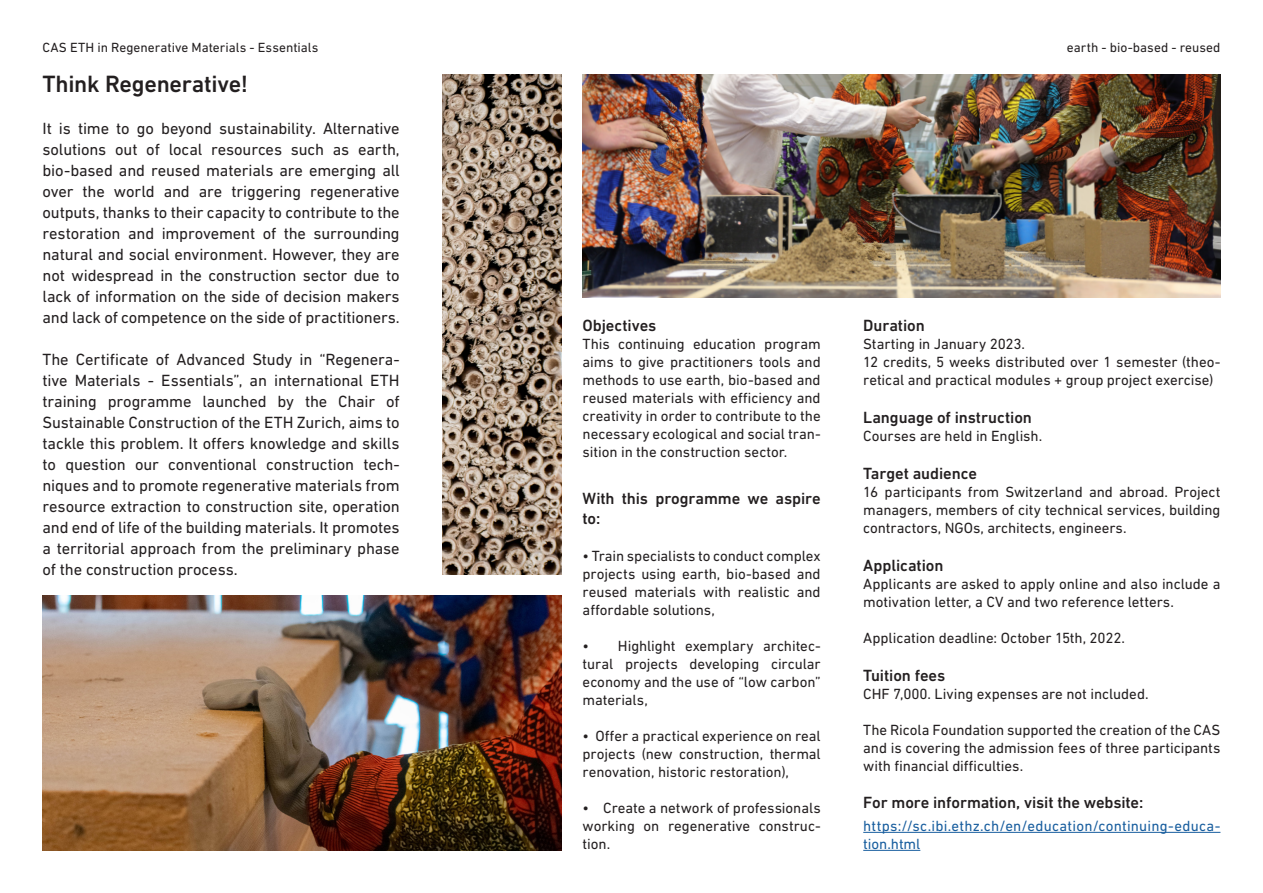
<style>
.page{position:relative;width:1263px;height:893px;background:#fff}
.page>*{position:absolute;margin:0;border:0;box-sizing:border-box;transform-origin:0 0}
.Body-M__DIN_Next_Reg{font:500 24px "DIN Next W1 G";letter-spacing:-.01em;color:#231f20}
.Body-M__DIN_Next_Reg-2{font:16.5px/21px "DIN Next W1 G";letter-spacing:-.005em;color:#231f20;text-align:justify}
.Body-S__DIN_Next_Reg{font:500 16.5px/19.8px "DIN Next W1 G";letter-spacing:-.005em;color:#231f20}
.Body-S__DIN_Next_Reg-2{font:15px/18px "DIN Next W1 G";letter-spacing:-.005em;color:#231f20;text-align:justify}
.Body-S__DIN_Next_Reg-3{font:15px/18px "DIN Next W1 G";letter-spacing:.015em;color:#175d9e}
.t1{font:13.5px "DIN Next W1 G";color:#231f20}
</style>
<div class="page">
<img style="left:43px;top:595px;width:518px;height:255px">
<hr style="left:863px;top:832px;width:357px;height:1px;background:#175d9e">
<hr style="left:863px;top:850px;width:57px;height:1px;background:#175d9e">
<img style="left:442px;top:74px;width:119px;height:500px">
<img style="left:583px;top:74px;width:637px;height:224px">
<p class="t1" style="left:43px;top:39px;width:277px">CAS ETH in Regenerative Materials - Essentials</p>
<p class="t1" style="left:1067px;top:39px;width:155px">earth - bio-based - reused</p>
<p class="Body-M__DIN_Next_Reg" style="left:43px;top:70px;width:207px">Think Regenerative!</p>
<p class="Body-M__DIN_Next_Reg-2" style="left:43px;top:118px;width:359px">It is time to go beyond sustainability. Alternative solutions out of local resources such as earth, bio-based and reused materials are emerging all over the world and are triggering regenerative outputs, thanks to their capacity to contribute to the restoration and improvement of the surrounding natural and social environment. However, they are not widespread in the construction sector due to lack of information on the side of decision makers and lack of competence on the side of practitioners.</p>
<p class="Body-M__DIN_Next_Reg-2" style="left:43px;top:349px;width:359px">The Certificate of Advanced Study in “Regenera&shy;tive Materials - Essentials”, an international ETH training programme launched by the Chair of Sustainable Construction of the ETH Zurich, aims to tackle this problem. It offers knowledge and skills to question our conventional construction tech&shy;niques and to promote regenerative materials from resource extraction to construction site, operation and end of life of the building materials. It promotes a territorial approach from the preliminary phase of the construction process.</p>
<p class="Body-S__DIN_Next_Reg" style="left:583px;top:316px;width:75px">Objectives</p>
<p class="Body-S__DIN_Next_Reg-2" style="left:583px;top:335px;width:240px">This continuing education program aims to give practitioners tools and methods to use earth, bio-based and reused materials with efficiency and creativity in order to contribute to the necessary ecological and social tran&shy;sition in the construction sector.</p>
<p class="Body-S__DIN_Next_Reg" style="left:583px;top:488px;width:240px">With this programme we aspire to:</p>
<p class="Body-S__DIN_Next_Reg-2" style="left:583px;top:547px;width:240px">• Train specialists to conduct complex projects using earth, bio-based and reused materials with realistic and affordable solutions,</p>
<p class="Body-S__DIN_Next_Reg-2" style="left:583px;top:637px;width:240px">• Highlight exemplary architec&shy;tural projects developing circular economy and the use of “low carbon” materials,</p>
<p class="Body-S__DIN_Next_Reg-2" style="left:583px;top:727px;width:240px">• Offer a practical experience on real projects (new construction, thermal renovation, historic restoration),</p>
<p class="Body-S__DIN_Next_Reg-2" style="left:583px;top:799px;width:240px">• Create a network of professionals working on regenerative construc&shy;tion.</p>
<p class="Body-S__DIN_Next_Reg" style="left:863px;top:316px;width:63px">Duration</p>
<p class="Body-S__DIN_Next_Reg-2" style="left:863px;top:335px;width:163px">Starting in January 2023.</p>
<p class="Body-S__DIN_Next_Reg-2" style="left:863px;top:353px;width:359px">12 credits, 5 weeks distributed over 1 semester (theo&shy;retical and practical modules + group project exercise)</p>
<p class="Body-S__DIN_Next_Reg" style="left:863px;top:407px;width:170px">Language of instruction</p>
<p class="Body-S__DIN_Next_Reg-2" style="left:863px;top:427px;width:181px">Courses are held in English.</p>
<p class="Body-S__DIN_Next_Reg" style="left:863px;top:463px;width:115px">Target audience</p>
<p class="Body-S__DIN_Next_Reg-2" style="left:863px;top:483px;width:359px">16 participants from Switzerland and abroad. Project managers, members of city technical services, building contractors, NGOs, architects, engineers.</p>
<p class="Body-S__DIN_Next_Reg" style="left:863px;top:555px;width:82px">Application</p>
<p class="Body-S__DIN_Next_Reg-2" style="left:863px;top:574px;width:359px">Applicants are asked to apply online and also include a motivation letter, a CV and two reference letters.</p>
<p class="Body-S__DIN_Next_Reg-2" style="left:863px;top:628px;width:263px">Application deadline: October 15th, 2022.</p>
<p class="Body-S__DIN_Next_Reg" style="left:863px;top:665px;width:84px">Tuition fees</p>
<p class="Body-S__DIN_Next_Reg-2" style="left:863px;top:684px;width:287px">CHF 7,000. Living expenses are not included.</p>
<p class="Body-S__DIN_Next_Reg-2" style="left:863px;top:720px;width:359px">The Ricola Foundation supported the creation of the CAS and is covering the admission fees of three participants with financial difficulties.</p>
<p class="Body-S__DIN_Next_Reg" style="left:863px;top:793px;width:282px">For more information, visit the website:</p>
<p class="Body-S__DIN_Next_Reg-3" style="left:863px;top:816px;width:359px">https://sc.ibi.ethz.ch/en/education/continuing-educa&shy;tion.html</p>
</div>
